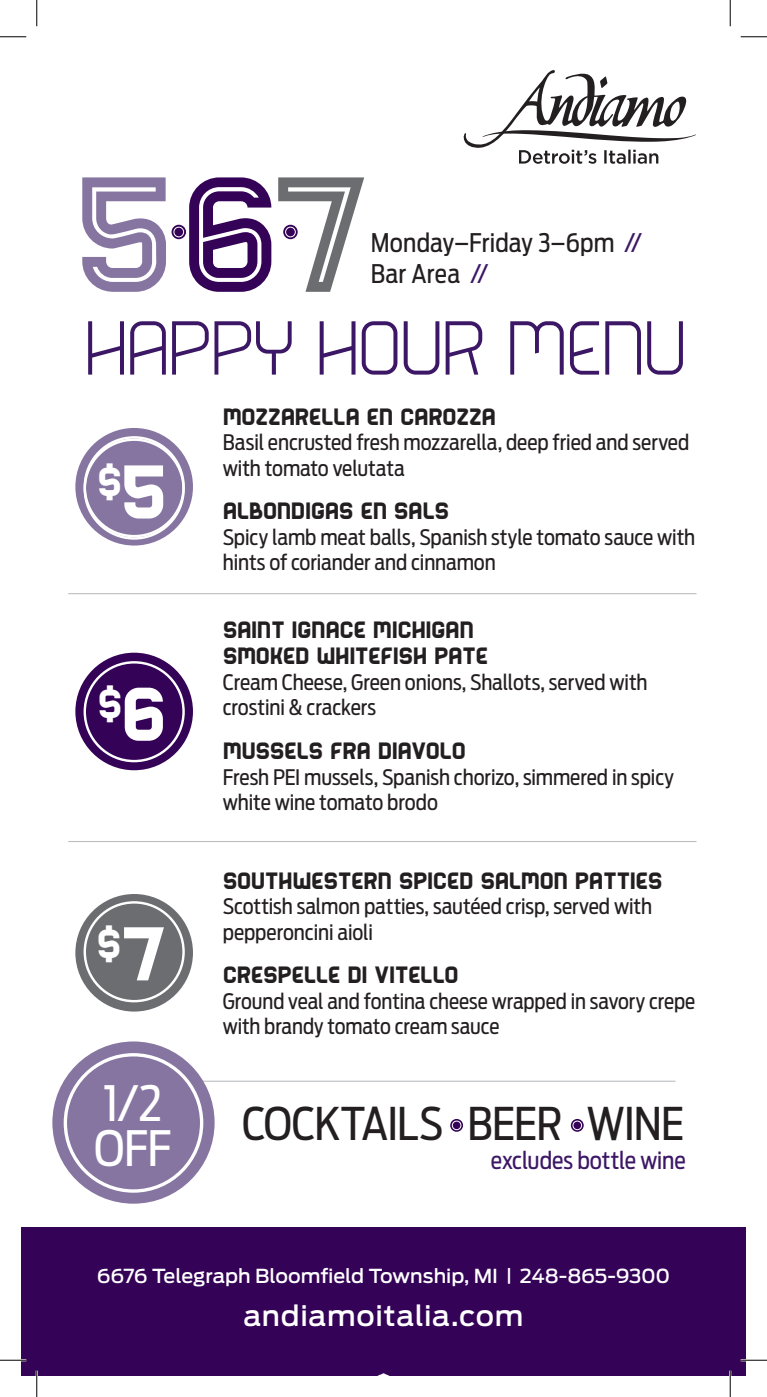
<style>
.page{position:relative;width:767px;height:1397px;background:#fff}
.page>*{position:absolute;margin:0;border:0;box-sizing:border-box;transform-origin:0 0}
.t1{font:100 88.9px "Bender";color:#3c1765}
.t2{font:48.3px "Antenna Cond";color:#fff}
.t3{font:47.25px "Bender Solid";color:#fff}
.t4{font:44.8px "Antenna Cond";letter-spacing:-.02em;color:#231f20}
.t5{font:500 27.82px "Antenna";letter-spacing:.02em;color:#fff}
.t6{font:27.47px/26.2px "Bender Solid";letter-spacing:-.01em;color:#231f20}
.t7{font:25.55px/30.6px "Antenna Cond";letter-spacing:.005em;color:#231f20}
.t8{font:23.62px "Antenna Cond";color:#3c1765}
.t9{font:21.18px/25.6px "Antenna Cond";letter-spacing:-.005em;color:#231f20}
.t10{font:500 19.25px "Antenna";letter-spacing:-.005em;color:#fff}
.s1{color:#3c1765}
.s2{font-size:88.55px}
.s3{font-size:16.8px}
</style>
<div class="page">
<div style="left:75px;top:894px;width:118px;height:117px;background:#6c6d70;border-radius:50%"></div>
<div style="left:84px;top:901px;width:101px;height:101px;border:2px solid #fff;border-radius:50%"></div>
<svg style="left:450px;top:1119px;width:13px;height:12px"></svg>
<div style="left:452px;top:1120px;width:9px;height:10px;border:1px solid #fff;border-radius:50%"></div>
<svg style="left:571px;top:1119px;width:12px;height:12px"></svg>
<div style="left:572px;top:1120px;width:10px;height:10px;border:1px solid #fff;border-radius:50%"></div>
<svg style="left:278px;top:177px;width:86px;height:115px"></svg>
<svg style="left:189px;top:177px;width:82px;height:115px"></svg>
<svg style="left:82px;top:177px;width:84px;height:115px"></svg>
<svg style="left:171px;top:225px;width:15px;height:14px"></svg>
<div style="left:173px;top:227px;width:11px;height:10px;border:1px solid #fff;border-radius:50%"></div>
<svg style="left:283px;top:225px;width:15px;height:14px"></svg>
<div style="left:285px;top:227px;width:10px;height:10px;border:1px solid #fff;border-radius:50%"></div>
<div style="left:21px;top:1227px;width:725px;height:149px;background:#340256"></div>
<hr style="left:91px;top:1080px;width:584px;height:1px;background:#bcbdc0">
<div style="left:75px;top:428px;width:118px;height:117px;background:#8675a1;border-radius:50%"></div>
<div style="left:84px;top:438px;width:101px;height:101px;border:2px solid #fff;border-radius:50%"></div>
<hr style="left:68px;top:593px;width:628px;height:1px;background:#bcbdc0">
<div style="left:52px;top:1041px;width:162px;height:162px;background:#8675a1;border-radius:50%"></div>
<div style="left:64px;top:1053px;width:139px;height:139px;border:3px solid #fff;border-radius:50%"></div>
<svg style="left:463px;top:70px;width:233px;height:94px"></svg>
<div style="left:75px;top:652px;width:118px;height:118px;background:#340256;border-radius:50%"></div>
<div style="left:84px;top:661px;width:101px;height:101px;border:2px solid #fff;border-radius:50%"></div>
<hr style="left:68px;top:841px;width:628px;height:1px;background:#bcbdc0">
<hr style="left:0;top:1359px;width:26px;height:2px;background:#fff">
<hr style="left:740px;top:1359px;width:26px;height:2px;background:#fff">
<hr style="left:36px;top:1370px;width:2px;height:26px;background:#fff">
<hr style="left:729px;top:1370px;width:2px;height:26px;background:#fff">
<svg style="left:0;top:36px;width:26px;height:1px"></svg>
<svg style="left:740px;top:36px;width:26px;height:1px"></svg>
<svg style="left:0;top:1359px;width:26px;height:1px"></svg>
<svg style="left:740px;top:1359px;width:26px;height:1px"></svg>
<svg style="left:36px;top:0;width:1px;height:26px"></svg>
<svg style="left:36px;top:1370px;width:1px;height:26px"></svg>
<svg style="left:729px;top:0;width:1px;height:26px"></svg>
<svg style="left:729px;top:1370px;width:1px;height:26px"></svg>
<div style="left:373px;top:1374px;width:20px;height:19px;border:2px solid #fff;border-radius:50%"></div>
<hr style="left:382px;top:1373px;width:2px;height:21px;background:#fff">
<p class="t7" style="left:371px;top:227px;width:273px">Monday–Friday 3–6pm <span class="s1">//<br></span>Bar Area <span class="s1">//</span></p>
<p class="t1" style="left:85px;top:302px;width:602px">HAPPY HOUR MENU</p>
<p class="t3" style="left:97px;top:458px;width:71px">$<span class="s2">5</span></p>
<p class="t3" style="left:98px;top:680px;width:70px">$<span class="s2">6</span></p>
<p class="t3" style="left:97px;top:919px;width:72px">$<span class="s2">7</span></p>
<p class="t2" style="left:103px;top:1075px;width:60px">1/2</p>
<p class="t2" style="left:94px;top:1120px;width:79px">OFF</p>
<p class="t6" style="left:223px;top:402px;width:275px">MOZZARELLA EN CAROZZA</p>
<p class="t9" style="left:223px;top:429px;width:468px">Basil encrusted fresh mozzarella, deep fried and served with tomato velutata</p>
<p class="t6" style="left:223px;top:497px;width:228px">ALBONDIGAS EN SALS</p>
<p class="t9" style="left:223px;top:524px;width:474px">Spicy lamb meat balls, Spanish style tomato sauce with hints of coriander and cinnamon</p>
<p class="t6" style="left:223px;top:616px;width:267px">SAINT IGNACE MICHIGAN<br>SMOKED WHITEFISH PATE</p>
<p class="t9" style="left:223px;top:669px;width:426px">Cream Cheese, Green onions, Shallots, served with</p>
<p class="t9" style="left:223px;top:695px;width:155px">crostini &amp; crackers</p>
<p class="t6" style="left:223px;top:737px;width:244px">MUSSELS FRA DIAVOLO</p>
<p class="t9" style="left:223px;top:764px;width:453px">Fresh PEI mussels, Spanish chorizo, simmered in spicy white wine tomato brodo</p>
<p class="t6" style="left:223px;top:866px;width:441px">SOUTHWESTERN SPICED SALMON PATTIES</p>
<p class="t9" style="left:223px;top:893px;width:431px">Scottish salmon patties, sautéed crisp, served with pepperoncini aioli</p>
<p class="t6" style="left:223px;top:961px;width:237px">CRESPELLE DI VITELLO</p>
<p class="t9" style="left:223px;top:988px;width:474px">Ground veal and fontina cheese wrapped in savory crepe with brandy tomato cream sauce</p>
<p class="t4" style="left:242px;top:1097px;width:444px">COCKTAILS BEER WINE</p>
<p class="t8" style="left:490px;top:1146px;width:196px">excludes bottle wine</p>
<p class="t10" style="left:97px;top:1264px;width:574px">6676 Telegraph Bloomfield Township, MI <span class="s3">|</span> 248-865-9300</p>
<p class="t5" style="left:243px;top:1299px;width:281px">andiamoitalia.com</p>
</div>
